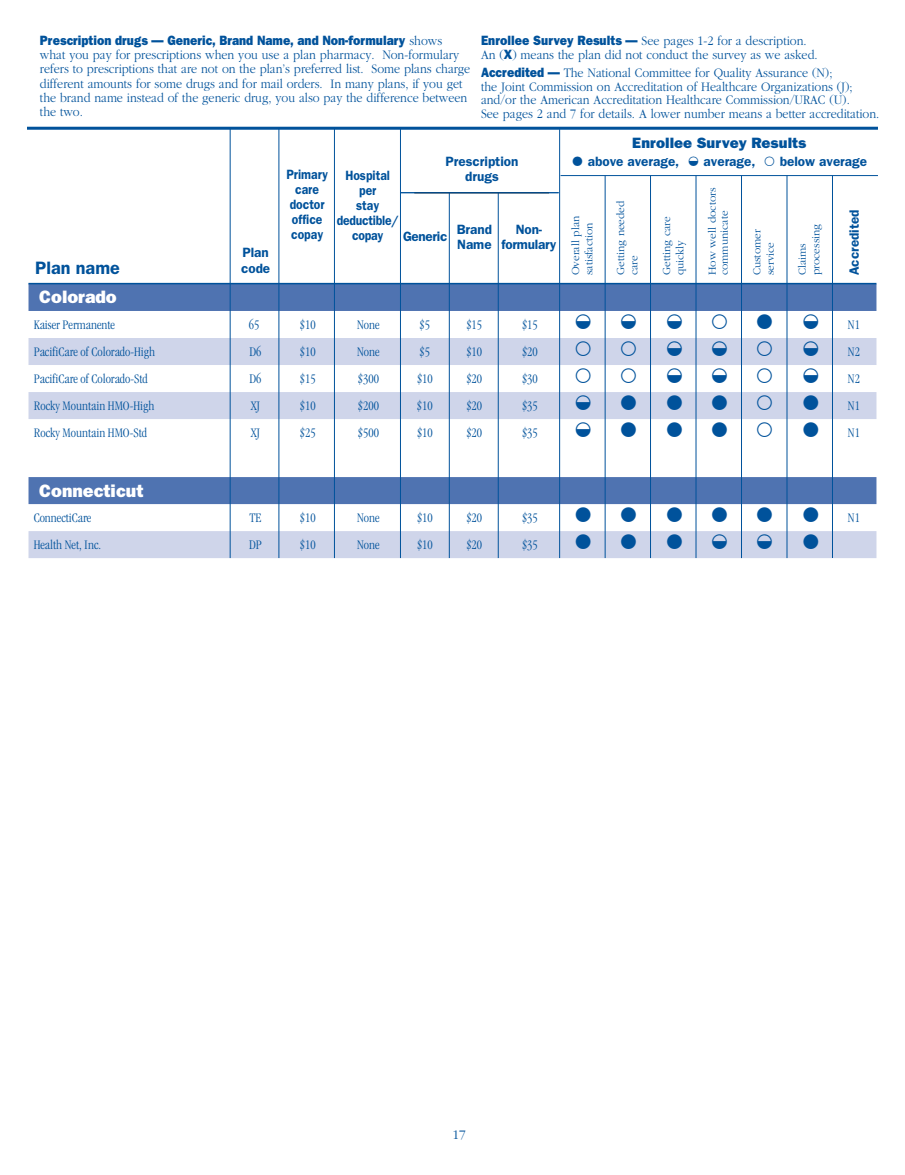
<style>
.page{position:relative;width:905px;height:1175px;background:#fff}
.page>*{position:absolute;margin:0;border:0;box-sizing:border-box;transform-origin:0 0}
.t1{font:21px "Quirks ICG";letter-spacing:1.24em;color:#00529b}
.t2{font:800 18px "Franklin Gothic";color:#fff}
.t3{font:600 18px "Franklin Gothic";color:#00529b}
.t4{font:800 15px "Franklin Gothic";color:#00529b}
.t5{font:300 13.5px/13.8px "Garamond";color:#00529b;scale:.9 1}
.t6{font:300 condensed 13.5px "Garamond";color:#00529b}
.t7{font:600 13.5px/15px "Franklin Gothic";color:#00529b}
.t8{font:800 13.5px "Franklin Gothic";color:#00529b;scale:.9 1}
.t9{font:600 13.5px/15px "Franklin Gothic";letter-spacing:-.02em;color:#00529b;text-align:center;scale:.9 1}
.t10{font:600 13.5px/15px "Franklin Gothic";color:#00529b;text-align:center;scale:.9 1}
.t11{font:600 13.5px/15px "Franklin Gothic";letter-spacing:-.02em;color:#00529b;text-align:center}
.t12{font:600 13.5px "Franklin Gothic";letter-spacing:-.025em;color:#00529b}
.t13{font:300 13.5px "Garamond";color:#00529b}
.t14{font:300 11.25px/13.5px "Garamond";color:#00529b}
.s1{font-family:"Garamond";font-weight:300}
.s2{font-family:"Franklin Gothic";font-weight:800}
.s3{font-family:"Quirks ICG";font-weight:400}
.s4{font-family:"Quirks ICG";font-weight:400;font-stretch:normal;font-size:21px}
</style>
<div class="page">
<div style="left:28px;top:284px;width:848px;height:27px;background:#4f73b1"></div>
<div style="left:28px;top:338px;width:848px;height:27px;background:#cfd5ea"></div>
<div style="left:28px;top:392px;width:848px;height:27px;background:#cfd5ea"></div>
<div style="left:28px;top:477px;width:848px;height:27px;background:#4f73b1"></div>
<div style="left:28px;top:531px;width:848px;height:27px;background:#cfd5ea"></div>
<hr style="left:27px;top:127px;width:851px;height:3px;background:#00529b">
<hr style="left:278px;top:128px;width:1px;height:430px;background:#00529b">
<hr style="left:400px;top:128px;width:1px;height:430px;background:#00529b">
<hr style="left:498px;top:193px;width:1px;height:365px;background:#00529b">
<hr style="left:449px;top:193px;width:1px;height:365px;background:#00529b">
<hr style="left:559px;top:129px;width:1px;height:429px;background:#00529b">
<hr style="left:604px;top:176px;width:1px;height:382px;background:#00529b">
<hr style="left:650px;top:176px;width:1px;height:382px;background:#00529b">
<hr style="left:695px;top:176px;width:1px;height:382px;background:#00529b">
<hr style="left:741px;top:175px;width:1px;height:383px;background:#00529b">
<hr style="left:786px;top:175px;width:1px;height:383px;background:#00529b">
<hr style="left:832px;top:175px;width:1px;height:383px;background:#00529b">
<hr style="left:334px;top:128px;width:1px;height:430px;background:#00529b">
<hr style="left:28px;top:283px;width:848px;height:1px;background:#00529b">
<hr style="left:560px;top:175px;width:318px;height:1px;background:#00529b">
<hr style="left:400px;top:192px;width:158px;height:1px;background:#00529b">
<hr style="left:230px;top:128px;width:1px;height:430px;background:#00529b">
<p class="t8" style="left:40px;top:36px;width:448px">Prescription drugs — Generic, Brand Name, and Non-formulary <span class="s1">shows</span></p>
<p class="t5" style="left:40px;top:49px;width:479px;line-height:14.2px">what you pay for prescriptions when you use a plan pharmacy. Non-formulary refers to prescriptions that are not on the plan’s preferred list. Some plans charge different amounts for some drugs and for mail orders. In many plans, if you get the brand name instead of the generic drug, you also pay the difference between the two.</p>
<p class="t5" style="left:481px;top:35px;width:375px"><span class="s2">Enrollee Survey Results —</span> See pages 1-2 for a description.<br>An (<span class="s2">X</span>) means the plan did not conduct the survey as we asked.</p>
<p class="t5" style="left:481px;top:67px;width:444px"><span class="s2">Accredited —</span> The National Committee for Quality Assurance (N);<br>the Joint Commission on Accreditation of Healthcare Organizations (J); and/or the American Accreditation Healthcare Commission/URAC (U).<br>See pages 2 and 7 for details. A lower number means a better accreditation.</p>
<h2 class="t3" style="left:35px;top:261px;width:86px">Plan name</h2>
<p class="t7" style="left:241px;top:245px;width:31px;line-height:16.5px">Plan code</p>
<p class="t4" style="left:632px;top:138px;width:175px">Enrollee Survey Results</p>
<p class="t7" style="left:571px;top:155px;width:297px"><span class="s3">h</span> above average, <span class="s3">*</span> average, <span class="s3">f</span> below average</p>
<p class="t7" style="left:445px;top:155px;width:75px;text-align:center">Prescription drugs</p>
<p class="t10" style="left:286px;top:168px;width:48px">Primary care doctor office copay</p>
<p class="t9" style="left:337px;top:169px;width:70px">Hospital per<br>stay deductible/ copay</p>
<p class="t14" style="left:707px;top:275px;width:90px;line-height:12px;rotate:-90deg">How well doctors communicate</p>
<p class="t14" style="left:614px;top:275px;width:76px;rotate:-90deg">Getting needed care</p>
<p class="t7" style="left:848px;top:275px;width:67px;rotate:-90deg">Accredited</p>
<p class="t7" style="left:456px;top:223px;width:37px">Brand<br>Name</p>
<p class="t11" style="left:501px;top:223px;width:56px">Non&shy;formulary</p>
<p class="t14" style="left:569px;top:275px;width:61px;rotate:-90deg">Overall plan satisfaction</p>
<p class="t14" style="left:660px;top:275px;width:60px;rotate:-90deg">Getting care quickly</p>
<p class="t14" style="left:751px;top:275px;width:47px;rotate:-90deg">Customer service</p>
<p class="t14" style="left:796px;top:275px;width:53px;rotate:-90deg">Claims processing</p>
<p class="t12" style="left:403px;top:232px;width:46px">Generic</p>
<h2 class="t2" style="left:39px;top:291px;width:79px">Colorado</h2>
<p class="t6" style="left:34px;top:319px;width:83px">Kaiser Permanente</p>
<p class="t6" style="left:249px;top:319px;width:12px">65</p>
<p class="t6" style="left:300px;top:319px;width:17px">$10</p>
<p class="t6" style="left:357px;top:319px;width:24px">None</p>
<p class="t6" style="left:419px;top:319px;width:12px">$5</p>
<p class="t6" style="left:466px;top:319px;width:17px">$15</p>
<p class="t6" style="left:522px;top:319px;width:17px">$15</p>
<h1 class="t1" style="left:573px;top:314px;width:66px">* *</h1>
<h1 class="t1" style="left:665px;top:314px;width:110px">*fh</h1>
<p class="t6" style="left:801px;top:319px;width:60px"><span class="s4">*</span> N1</p>
<p class="t6" style="left:34px;top:346px;width:123px">PacifiCare of Colorado-High</p>
<p class="t6" style="left:249px;top:346px;width:13px">D6</p>
<p class="t6" style="left:300px;top:346px;width:17px">$10</p>
<p class="t6" style="left:357px;top:346px;width:24px">None</p>
<p class="t6" style="left:419px;top:346px;width:12px">$5</p>
<p class="t6" style="left:466px;top:346px;width:17px">$10</p>
<p class="t6" style="left:522px;top:346px;width:17px">$20</p>
<h1 class="t1" style="left:573px;top:341px;width:20px">f</h1>
<h1 class="t1" style="left:619px;top:341px;width:20px">f</h1>
<h1 class="t1" style="left:665px;top:341px;width:110px">**f</h1>
<p class="t6" style="left:801px;top:346px;width:60px"><span class="s4">*</span> N2</p>
<p class="t6" style="left:34px;top:373px;width:115px">PacifiCare of Colorado-Std</p>
<p class="t6" style="left:249px;top:373px;width:13px">D6</p>
<p class="t6" style="left:300px;top:373px;width:17px">$15</p>
<p class="t6" style="left:358px;top:373px;width:23px">$300</p>
<p class="t6" style="left:417px;top:373px;width:17px">$10</p>
<p class="t6" style="left:466px;top:373px;width:17px">$20</p>
<p class="t6" style="left:522px;top:373px;width:17px">$30</p>
<h1 class="t1" style="left:573px;top:368px;width:20px">f</h1>
<h1 class="t1" style="left:619px;top:368px;width:20px">f</h1>
<h1 class="t1" style="left:665px;top:368px;width:110px">**f</h1>
<p class="t6" style="left:801px;top:373px;width:60px"><span class="s4">*</span> N2</p>
<p class="t6" style="left:34px;top:400px;width:122px">Rocky Mountain HMO-High</p>
<p class="t6" style="left:251px;top:400px;width:10px">XJ</p>
<p class="t6" style="left:300px;top:400px;width:17px">$10</p>
<p class="t6" style="left:358px;top:400px;width:22px">$200</p>
<p class="t6" style="left:417px;top:400px;width:17px">$10</p>
<p class="t6" style="left:466px;top:400px;width:17px">$20</p>
<p class="t6" style="left:522px;top:400px;width:17px">$35</p>
<h1 class="t1" style="left:573px;top:395px;width:66px">* h</h1>
<h1 class="t1" style="left:665px;top:395px;width:110px">hhf</h1>
<h1 class="t1" style="left:801px;top:395px;width:20px">h</h1>
<p class="t6" style="left:848px;top:400px;width:13px">N1</p>
<p class="t6" style="left:34px;top:427px;width:115px">Rocky Mountain HMO-Std</p>
<p class="t6" style="left:251px;top:427px;width:10px">XJ</p>
<p class="t6" style="left:300px;top:427px;width:17px">$25</p>
<p class="t6" style="left:358px;top:427px;width:23px">$500</p>
<p class="t6" style="left:417px;top:427px;width:17px">$10</p>
<p class="t6" style="left:466px;top:427px;width:17px">$20</p>
<p class="t6" style="left:522px;top:427px;width:17px">$35</p>
<h1 class="t1" style="left:573px;top:422px;width:66px">* h</h1>
<h1 class="t1" style="left:665px;top:422px;width:110px">hhf</h1>
<h1 class="t1" style="left:801px;top:422px;width:20px">h</h1>
<p class="t6" style="left:848px;top:427px;width:13px">N1</p>
<h2 class="t2" style="left:39px;top:484px;width:106px">Connecticut</h2>
<p class="t6" style="left:34px;top:512px;width:59px">ConnectiCare</p>
<p class="t6" style="left:249px;top:512px;width:13px">TE</p>
<p class="t6" style="left:300px;top:512px;width:17px">$10</p>
<p class="t6" style="left:357px;top:512px;width:24px">None</p>
<p class="t6" style="left:417px;top:512px;width:17px">$10</p>
<p class="t6" style="left:466px;top:512px;width:17px">$20</p>
<p class="t6" style="left:522px;top:512px;width:17px">$35</p>
<h1 class="t1" style="left:573px;top:507px;width:20px">h</h1>
<h1 class="t1" style="left:619px;top:507px;width:20px">h</h1>
<h1 class="t1" style="left:665px;top:507px;width:110px">hhh</h1>
<h1 class="t1" style="left:801px;top:507px;width:20px">h</h1>
<p class="t6" style="left:848px;top:512px;width:13px">N1</p>
<p class="t6" style="left:34px;top:539px;width:69px">Health Net, Inc.</p>
<p class="t6" style="left:249px;top:539px;width:14px">DP</p>
<p class="t6" style="left:300px;top:539px;width:17px">$10</p>
<p class="t6" style="left:357px;top:539px;width:24px">None</p>
<p class="t6" style="left:417px;top:539px;width:17px">$10</p>
<p class="t6" style="left:466px;top:539px;width:17px">$20</p>
<p class="t6" style="left:522px;top:539px;width:17px">$35</p>
<h1 class="t1" style="left:573px;top:534px;width:20px">h</h1>
<h1 class="t1" style="left:619px;top:534px;width:20px">h</h1>
<h1 class="t1" style="left:665px;top:534px;width:110px">h**</h1>
<h1 class="t1" style="left:801px;top:534px;width:20px">h</h1>
<p class="t13" style="left:452px;top:1129px;width:15px">17</p>
</div>
